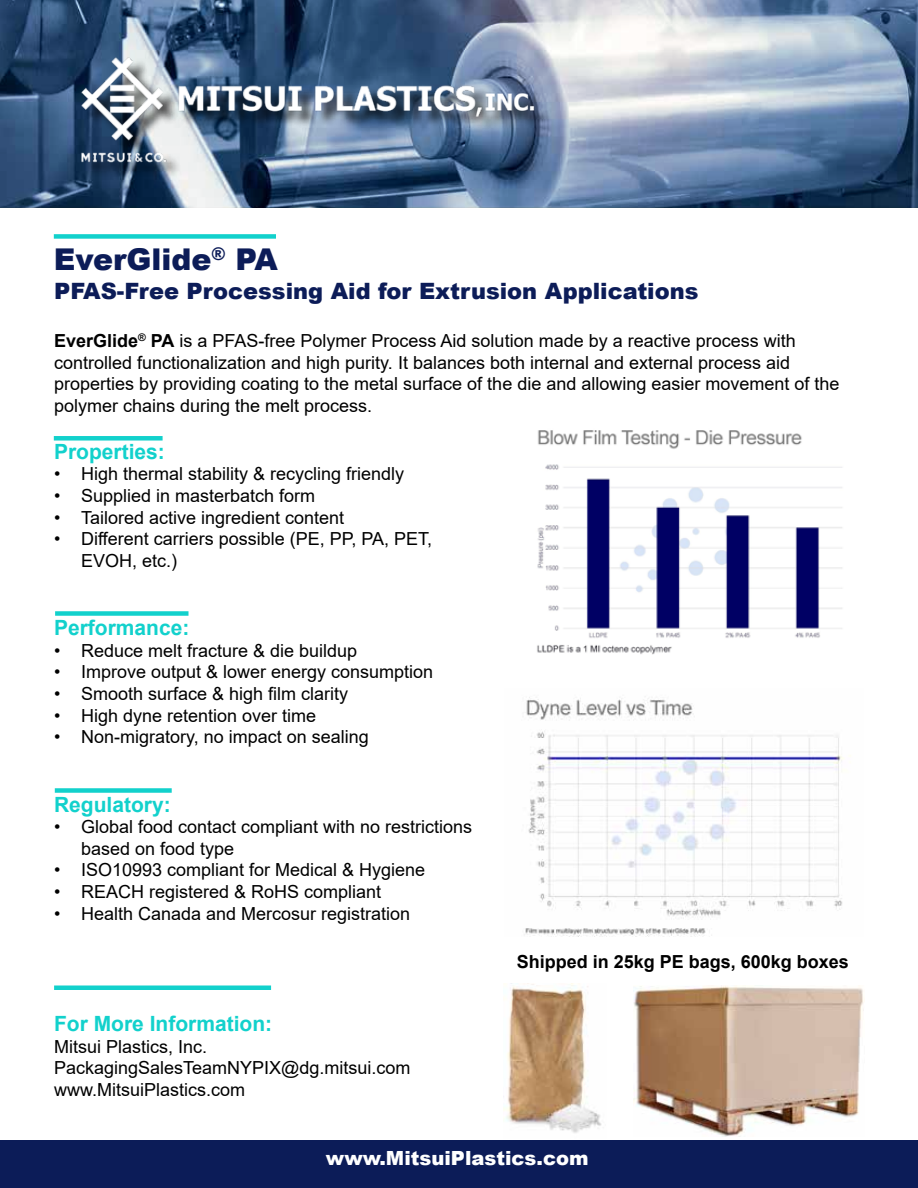
<style>
.page{position:relative;width:918px;height:1188px;background:#fff}
.page>*{position:absolute;margin:0;border:0;box-sizing:border-box;transform-origin:0 0}
.t1{font:900 30px "Arial";color:#0c1c58}
.t2{font:900 22.5px "Arial";color:#0c1c58}
.t3{font:700 21px "Arial";color:#12d1cc}
.t4{font:900 19.5px "Arial";color:#fff}
.t5{font:18px/21.6px "Arial";color:#000}
.t6{font:700 18px "Arial";color:#000}
.s1{font-weight:700}
</style>
<div class="page">
<div style="left:0;top:1140px;width:918px;height:48px;background:#0c1c58"></div>
<svg style="left:0;top:0;width:918px;height:207px"></svg>
<div style="left:54px;top:234px;width:222px;height:5px;background:#12d1cc"></div>
<div style="left:84px;top:60px;width:467px;height:118px;background:#000;opacity:.75"></div>
<img style="left:72px;top:54px;width:470px;height:110px">
<img style="left:634px;top:985px;width:231px;height:151px">
<img style="left:503px;top:984px;width:99px;height:149px">
<img style="left:537px;top:430px;width:305px;height:225px">
<img style="left:524px;top:697px;width:327px;height:240px">
<hr style="left:54px;top:986px;width:217px;height:4px;background:#12d1cc">
<div style="left:54px;top:436px;width:109px;height:5px;background:#12d1cc"></div>
<div style="left:55px;top:611px;width:134px;height:5px;background:#12d1cc"></div>
<div style="left:55px;top:788px;width:117px;height:5px;background:#12d1cc"></div>
<h1 class="t1" style="left:54px;top:238px;width:225px">EverGlide<sup>®</sup> PA</h1>
<p class="t2" style="left:54px;top:275px;width:646px">PFAS-Free Processing Aid for Extrusion Applications</p>
<p class="t5" style="left:54px;top:330px;width:787px"><span class="s1">EverGlide</span><sup>®</sup> <span class="s1">PA</span> is a PFAS-free Polymer Process Aid solution made by a reactive process with controlled functionalization and high purity. It balances both internal and external process aid properties by providing coating to the metal surface of the die and allowing easier movement of the polymer chains during the melt process.</p>
<p class="t3" style="left:54px;top:437px;width:112px">Properties:</p>
<p class="t5" style="left:54px;top:463px;width:352px">• High thermal stability &amp; recycling friendly</p>
<p class="t5" style="left:54px;top:485px;width:263px">• Supplied in masterbatch form</p>
<p class="t5" style="left:54px;top:506px;width:292px">• Tailored active ingredient content</p>
<p class="t5" style="left:81px;top:528px;width:353px;text-indent:-27px">• Different carriers possible (PE, PP, PA, PET,<br>EVOH, etc.)</p>
<p class="t3" style="left:54px;top:613px;width:137px">Performance:</p>
<p class="t5" style="left:54px;top:640px;width:305px">• Reduce melt fracture &amp; die buildup</p>
<p class="t5" style="left:54px;top:661px;width:381px">• Improve output &amp; lower energy consumption</p>
<p class="t5" style="left:54px;top:683px;width:296px">• Smooth surface &amp; high film clarity</p>
<p class="t5" style="left:54px;top:704px;width:264px">• High dyne retention over time</p>
<p class="t5" style="left:54px;top:726px;width:316px">• Non-migratory, no impact on sealing</p>
<p class="t3" style="left:54px;top:789px;width:118px">Regulatory:</p>
<p class="t5" style="left:81px;top:816px;width:393px;text-indent:-27px">• Global food contact compliant with no restrictions based on food type</p>
<p class="t5" style="left:54px;top:859px;width:373px">• ISO10993 compliant for Medical &amp; Hygiene</p>
<p class="t5" style="left:54px;top:881px;width:329px">• REACH registered &amp; RoHS compliant</p>
<p class="t5" style="left:54px;top:902px;width:358px">• Health Canada and Mercosur registration</p>
<p class="t3" style="left:54px;top:1009px;width:220px">For More Information:</p>
<p class="t5" style="left:54px;top:1036px;width:358px">Mitsui Plastics, Inc.<br>PackagingSalesTeamNYPIX@dg.mitsui.com www.MitsuiPlastics.com</p>
<p class="t6" style="left:517px;top:949px;width:334px">Shipped in 25kg PE bags, 600kg boxes</p>
<p class="t4" style="left:326px;top:1144px;width:264px">www.MitsuiPlastics.com</p>
</div>
